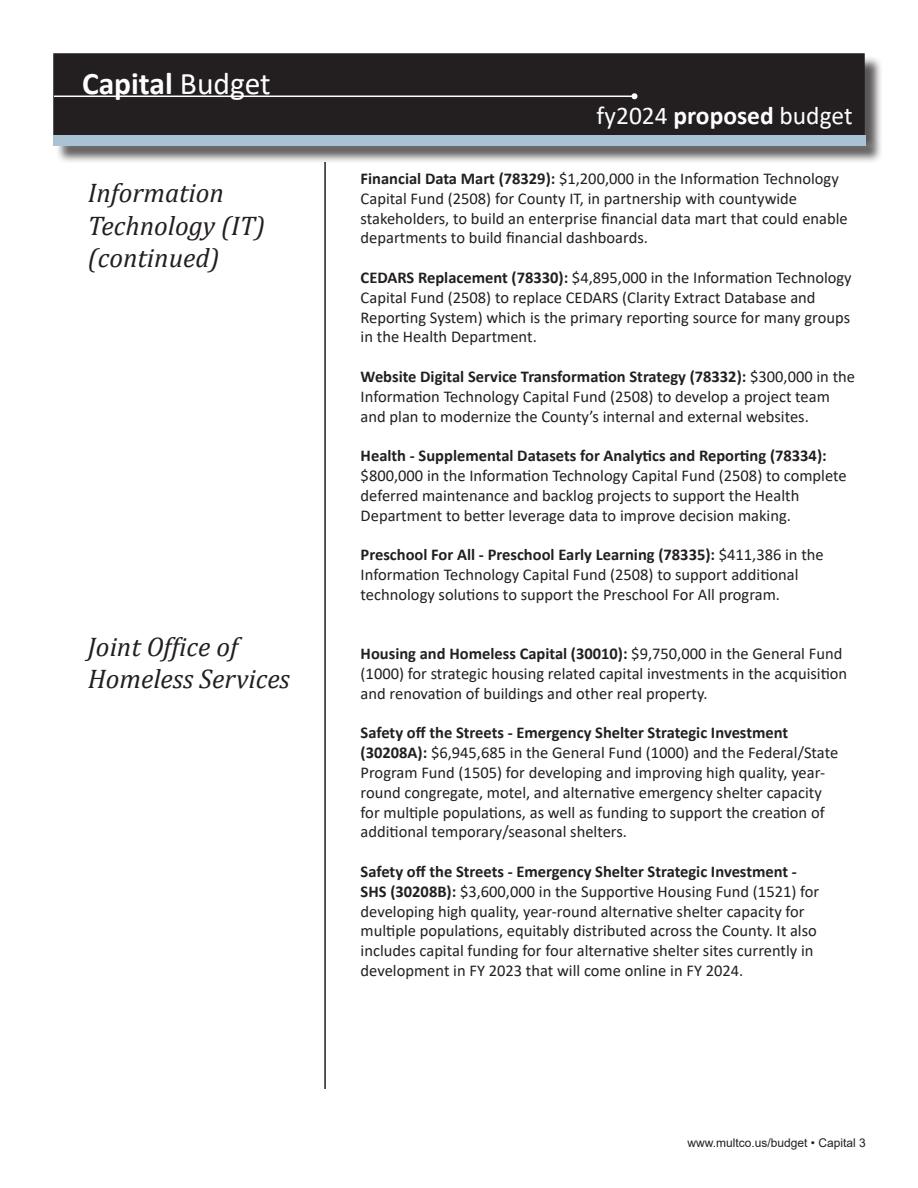
<style>
.page{position:relative;width:918px;height:1188px;background:#fff}
.page>*{position:absolute;margin:0;border:0;box-sizing:border-box;transform-origin:0 0}
.t1{font:700 31.5px "Calibri";color:#fff}
.Headers_for_TOC_-_Le{font:italic 27px/32.4px "Cambria";color:#231f20}
.t2{font:25.5px "Calibri";color:#fff}
.Body_Text{font:16.5px/19.8px "Calibri";color:#231f20}
.t3{font:12px "Arial";color:#231f20}
.s1{font-weight:400}
.s2{font-weight:700}
</style>
<div class="page">
<hr style="left:324px;top:162px;width:2px;height:927px;background:#231f20">
<div style="left:54px;top:54px;width:810px;height:80px;background:#231f20"></div>
<div style="left:53px;top:53px;width:812px;height:82px;border:2px solid #231f20"></div>
<hr style="left:54px;top:96px;width:580px;height:1px;background:#fff">
<svg style="left:632px;top:93px;width:6px;height:6px"></svg>
<div style="left:55px;top:137px;width:829px;height:27px;background:#231f20;opacity:.75"></div>
<div style="left:53px;top:135px;width:812px;height:10px;background:#abc2d5"></div>
<h1 class="t1" style="left:82px;top:61px;width:190px">Capital <span class="s1">Budget</span></h1>
<p class="Headers_for_TOC_-_Le" style="left:88px;top:176px;width:179px">Information<br>Technology (IT)</p>
<p class="Headers_for_TOC_-_Le" style="left:88px;top:240px;width:133px">(continued)</p>
<p class="Headers_for_TOC_-_Le" style="left:88px;top:629px;width:203px">Joint Office of<br>Homeless Services</p>
<h3 class="t2" style="left:597px;top:98px;width:257px">fy2024 <span class="s2">proposed</span> budget</h3>
<p class="Body_Text" style="left:361px;top:168px;width:489px"><span class="s2">Financial Data Mart (78329):</span> $1,200,000 in the Information Technology Capital Fund (2508) for County IT, in partnership with countywide stakeholders, to build an enterprise financial data mart that could enable departments to build financial dashboards.</p>
<p class="Body_Text" style="left:361px;top:267px;width:493px"><span class="s2">CEDARS Replacement (78330):</span> $4,895,000 in the Information Technology Capital Fund (2508) to replace CEDARS (Clarity Extract Database and Reporting System) which is the primary reporting source for many groups in the Health Department.</p>
<p class="Body_Text" style="left:361px;top:366px;width:496px"><span class="s2">Website Digital Service Transformation Strategy (78332):</span> $300,000 in the<br>Information Technology Capital Fund (2508) to develop a project team and plan to modernize the County’s internal and external websites.</p>
<p class="Body_Text" style="left:361px;top:445px;width:488px"><span class="s2">Health - Supplemental Datasets for Analytics and Reporting (78334): </span>$800,000 in the Information Technology Capital Fund (2508) to complete deferred maintenance and backlog projects to support the Health Department to better leverage data to improve decision making.</p>
<p class="Body_Text" style="left:361px;top:544px;width:465px"><span class="s2">Preschool For All - Preschool Early Learning (78335):</span> $411,386 in the<br>Information Technology Capital Fund (2508) to support additional technology solutions to support the Preschool For All program.</p>
<p class="Body_Text" style="left:361px;top:643px;width:488px"><span class="s2">Housing and Homeless Capital (30010):</span> $9,750,000 in the General Fund (1000) for strategic housing related capital investments in the acquisition and renovation of buildings and other real property.</p>
<p class="Body_Text" style="left:361px;top:723px;width:479px"><span class="s2">Safety off the Streets - Emergency Shelter Strategic Investment (30208A):</span> $6,945,685 in the General Fund (1000) and the Federal/State Program Fund (1505) for developing and improving high quality, year&shy;round congregate, motel, and alternative emergency shelter capacity for multiple populations, as well as funding to support the creation of additional temporary/seasonal shelters.</p>
<p class="Body_Text" style="left:361px;top:861px;width:460px"><span class="s2">Safety off the Streets - Emergency Shelter Strategic Investment - SHS (30208B):</span> $3,600,000 in the Supportive Housing Fund (1521) for developing high quality, year-round alternative shelter capacity for multiple populations, equitably distributed across the County. It also includes capital funding for four alternative shelter sites currently in development in FY 2023 that will come online in FY 2024.</p>
<p class="t3" style="left:687px;top:1135px;width:180px">www.multco.us/budget • Capital 3</p>
</div>
